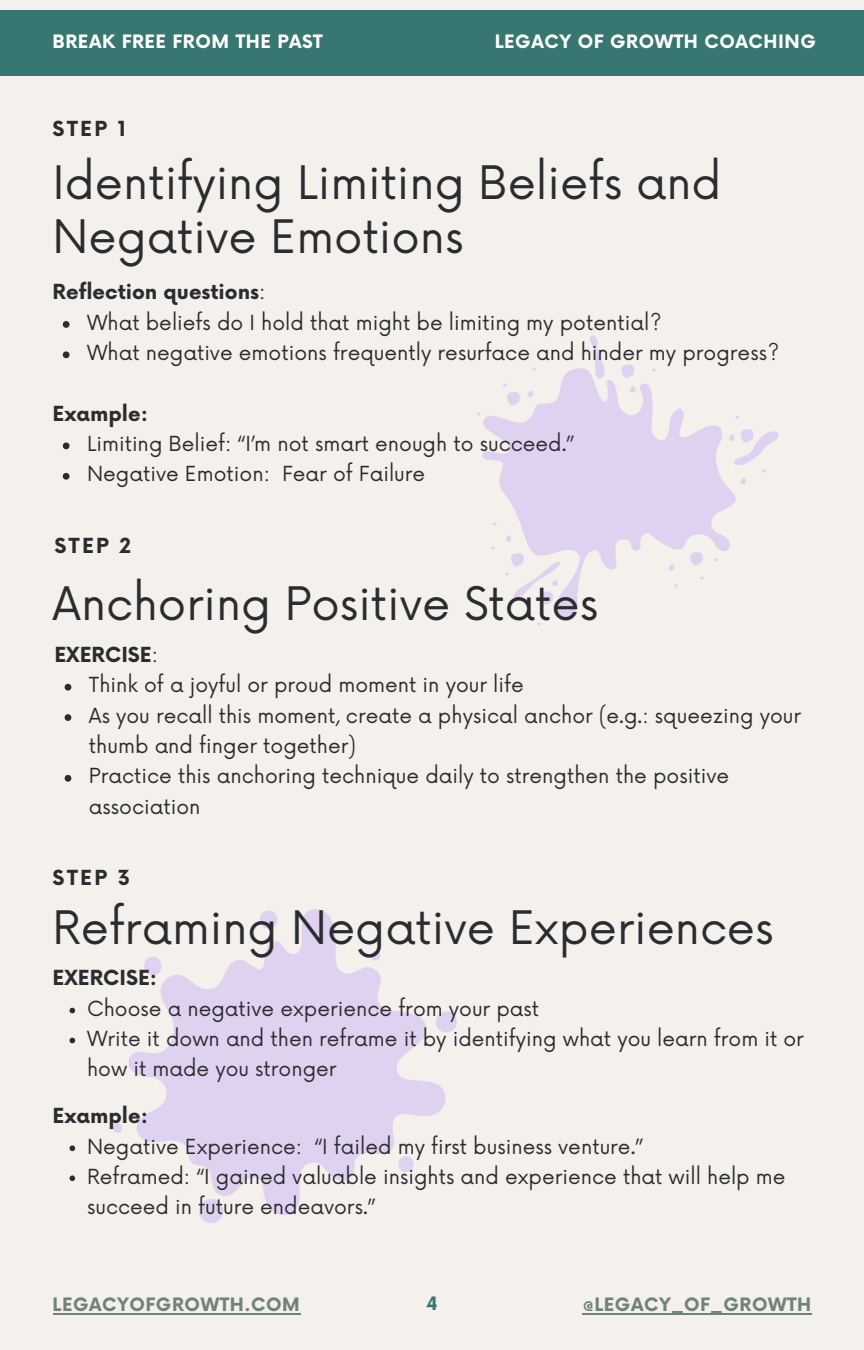
<style>
.page{position:relative;width:864px;height:1350px;background:#f4f0eb}
.page>*{position:absolute;margin:0;border:0;box-sizing:border-box;transform-origin:0 0}
.t1{font:45px/54px "Now";color:#2b2c30}
.t2{font:20.25px/30.4px "Now";color:#2b2c30}
.t3{font:700 20.25px "Now";color:#2b2c30}
.t4{font:700 18px "Now";letter-spacing:.03em;color:#fff}
.t5{font:700 18px "Now";letter-spacing:.03em;color:#6f8377}
.t6{font:700 18px "Now";color:#377671}
.s1{font-weight:400}
</style>
<div class="page">
<div style="left:0;top:10px;width:864px;height:66px;background:#377671"></div>
<svg style="left:128px;top:909px;width:318px;height:306px;fill:#dfd1f0"></svg>
<svg style="left:260px;top:911px;width:18px;height:18px"></svg>
<svg style="left:436px;top:1011px;width:21px;height:22px"></svg>
<svg style="left:199px;top:1199px;width:24px;height:24px"></svg>
<svg style="left:141px;top:957px;width:23px;height:18px"></svg>
<svg style="left:113px;top:1124px;width:9px;height:9px"></svg>
<svg style="left:370px;top:951px;width:12px;height:9px"></svg>
<svg style="left:396px;top:1156px;width:20px;height:16px"></svg>
<svg style="left:537px;top:622px;width:4px;height:4px"></svg>
<svg style="left:482px;top:364px;width:254px;height:254px;fill:#dfd1f0"></svg>
<svg style="left:505px;top:553px;width:55px;height:53px"></svg>
<svg style="left:590px;top:335px;width:14px;height:46px"></svg>
<svg style="left:729px;top:429px;width:50px;height:56px"></svg>
<svg style="left:63px;top:321px;width:7px;height:7px"></svg>
<svg style="left:63px;top:351px;width:7px;height:7px"></svg>
<svg style="left:63px;top:443px;width:7px;height:6px"></svg>
<svg style="left:63px;top:473px;width:7px;height:7px"></svg>
<svg style="left:65px;top:684px;width:6px;height:7px"></svg>
<svg style="left:65px;top:714px;width:6px;height:7px"></svg>
<svg style="left:65px;top:775px;width:6px;height:7px"></svg>
<hr style="left:53px;top:1313px;width:247px;height:1px;background:#6f8377">
<hr style="left:583px;top:1313px;width:229px;height:1px;background:#6f8377">
<svg style="left:70px;top:1008px;width:5px;height:5px"></svg>
<svg style="left:70px;top:1038px;width:5px;height:5px"></svg>
<svg style="left:70px;top:1145px;width:5px;height:6px"></svg>
<svg style="left:70px;top:1175px;width:5px;height:6px"></svg>
<p class="t4" style="left:53px;top:31px;width:272px">BREAK FREE FROM THE PAST</p>
<p class="t4" style="left:495px;top:31px;width:323px">LEGACY OF GROWTH COACHING</p>
<p class="t3" style="left:53px;top:118px;width:75px">STEP 1</p>
<h2 class="t1" style="left:53px;top:158px;width:670px">Identifying Limiting Beliefs and<br>Negative Emotions</h2>
<h5 class="t3" style="left:53px;top:281px;width:214px">Reflection questions<span class="s1">:</span></h5>
<p class="t2" style="left:87px;top:308px;width:576px">What beliefs do I hold that might be limiting my potential?</p>
<p class="t2" style="left:87px;top:338px;width:694px">What negative emotions frequently resurface and hinder my progress?</p>
<h4 class="t3" style="left:53px;top:402px;width:97px">Example:</h4>
<p class="t2" style="left:87px;top:430px;width:489px">Limiting Belief: “I’m not smart enough to succeed.”</p>
<p class="t2" style="left:87px;top:460px;width:340px">Negative Emotion: Fear of Failure</p>
<p class="t3" style="left:54px;top:534px;width:78px">STEP 2</p>
<p class="t1" style="left:53px;top:579px;width:547px">Anchoring Positive States</p>
<h2 class="t3" style="left:54px;top:644px;width:105px">EXERCISE<span class="s1">:</span></h2>
<p class="t2" style="left:89px;top:671px;width:436px">Think of a joyful or proud moment in your life</p>
<h3 class="t2" style="left:89px;top:701px;width:714px">As you recall this moment, create a physical anchor (e.g.: squeezing your thumb and finger together)</h3>
<p class="t2" style="left:89px;top:762px;width:642px">Practice this anchoring technique daily to strengthen the positive association</p>
<p class="t3" style="left:53px;top:867px;width:79px">STEP 3</p>
<h2 class="t1" style="left:53px;top:903px;width:723px">Reframing Negative Experiences</h2>
<p class="t3" style="left:53px;top:967px;width:106px">EXERCISE:</p>
<p class="t2" style="left:87px;top:995px;width:454px">Choose a negative experience from your past</p>
<h4 class="t2" style="left:87px;top:1025px;width:718px">Write it down and then reframe it by identifying what you learn from it or how it made you stronger</h4>
<p class="t3" style="left:53px;top:1105px;width:97px">Example:</p>
<p class="t2" style="left:87px;top:1132px;width:558px">Negative Experience: “I failed my first business venture.”</p>
<p class="t2" style="left:87px;top:1163px;width:700px">Reframed: “I gained valuable insights and experience that will help me succeed in future endeavors.”</p>
<h2 class="t5" style="left:53px;top:1295px;width:249px">LEGACYOFGROWTH.COM</h2>
<p class="t6" style="left:426px;top:1294px;width:13px">4</p>
<p class="t5" style="left:583px;top:1295px;width:230px">@LEGACY_OF_GROWTH</p>
</div>
